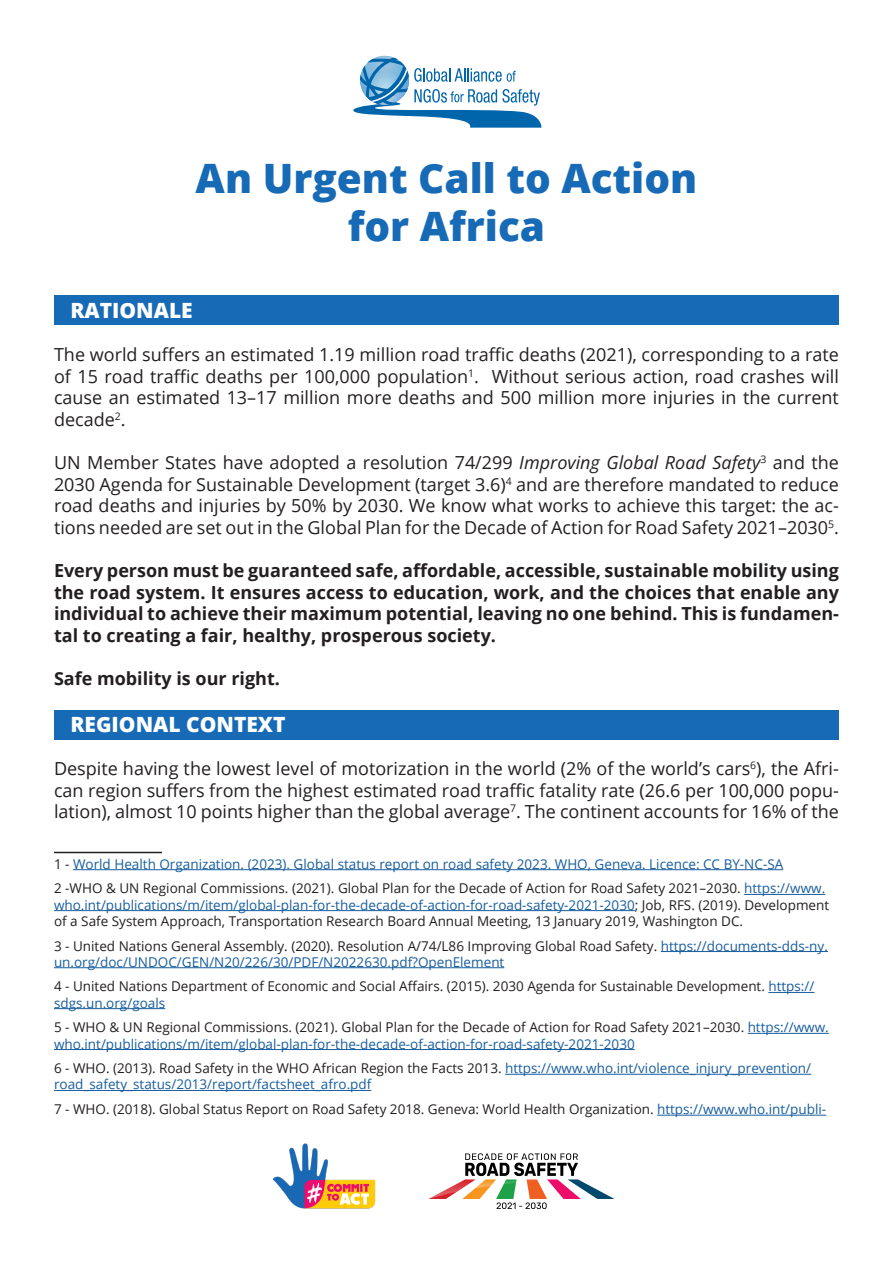
<style>
.page{position:relative;width:893px;height:1263px;background:#fff}
.page>*{position:absolute;margin:0;border:0;box-sizing:border-box;transform-origin:0 0}
.t1{font:800 40.5px "Open Sans";color:#176ab5}
.t2{font:800 21px "Open Sans";color:#fff}
.t3{font:18px/21.6px "Open Sans";color:#231f20;text-align:justify}
.t4{font:700 18px/21.6px "Open Sans";color:#231f20;text-align:justify}
.t5{font:13.5px/16.2px "Open Sans";color:#175d9e}
.t6{font:13.5px/16.2px "Open Sans";color:#231f20}
.s1{font-style:italic}
.s2{color:#231f20}
.s3{color:#175d9e}
</style>
<div class="page">
<svg style="left:429px;top:1153px;width:186px;height:56px"></svg>
<svg style="left:353px;top:56px;width:188px;height:72px"></svg>
<img style="left:273px;top:1143px;width:103px;height:66px">
<div style="left:54px;top:710px;width:785px;height:29px;background:#176ab5"></div>
<div style="left:54px;top:296px;width:785px;height:29px;background:#176ab5"></div>
<hr style="left:54px;top:852px;width:108px;height:1px;background:#231f20">
<hr style="left:73px;top:869px;width:710px;height:1px;background:#175d9e">
<hr style="left:744px;top:894px;width:81px;height:1px;background:#175d9e">
<hr style="left:54px;top:910px;width:581px;height:1px;background:#175d9e">
<hr style="left:661px;top:951px;width:167px;height:1px;background:#175d9e">
<hr style="left:54px;top:967px;width:450px;height:1px;background:#175d9e">
<hr style="left:768px;top:992px;width:46px;height:1px;background:#175d9e">
<hr style="left:54px;top:1008px;width:111px;height:1px;background:#175d9e">
<hr style="left:748px;top:1033px;width:81px;height:1px;background:#175d9e">
<hr style="left:54px;top:1049px;width:581px;height:1px;background:#175d9e">
<hr style="left:505px;top:1074px;width:306px;height:1px;background:#175d9e">
<hr style="left:54px;top:1090px;width:317px;height:1px;background:#175d9e">
<hr style="left:657px;top:1115px;width:169px;height:1px;background:#175d9e">
<p class="t1" style="left:196px;top:147px;width:503px">An Urgent Call to Action</p>
<p class="t1" style="left:348px;top:196px;width:199px">for Africa</p>
<p class="t2" style="left:70px;top:294px;width:124px">RATIONALE</p>
<p class="t3" style="left:54px;top:343px;width:786px">The world suffers an estimated 1.19 million road traffic deaths (2021), corresponding to a rate of 15 road traffic deaths per 100,000 population<sup>1</sup>. Without serious action, road crashes will cause an estimated 13–17 million more deaths and 500 million more injuries in the current decade<sup>2</sup>.</p>
<p class="t3" style="left:54px;top:451px;width:786px">UN Member States have adopted a resolution 74/299 <span class="s1">Improving Global Road Safety</span><sup>3</sup> and the 2030 Agenda for Sustainable Development (target 3.6)<sup>4</sup> and are therefore mandated to reduce road deaths and injuries by 50% by 2030. We know what works to achieve this target: the ac&shy;tions needed are set out in the Global Plan for the Decade of Action for Road Safety 2021–2030<sup>5</sup>.</p>
<p class="t4" style="left:54px;top:559px;width:786px">Every person must be guaranteed safe, affordable, accessible, sustainable mobility using the road system. It ensures access to education, work, and the choices that enable any individual to achieve their maximum potential, leaving no one behind. This is fundamen&shy;tal to creating a fair, healthy, prosperous society.</p>
<p class="t4" style="left:54px;top:667px;width:228px">Safe mobility is our right.</p>
<p class="t2" style="left:70px;top:708px;width:217px">REGIONAL CONTEXT</p>
<p class="t3" style="left:54px;top:757px;width:786px">Despite having the lowest level of motorization in the world (2% of the world’s cars<sup>6</sup>), the Afri&shy;can region suffers from the highest estimated road traffic fatality rate (26.6 per 100,000 popu&shy;lation), almost 10 points higher than the global average<sup>7</sup>. The continent accounts for 16% of the</p>
<p class="t5" style="left:54px;top:855px;width:731px"><span class="s2">1 -</span> World Health Organization. (2023). Global status report on road safety 2023. WHO, Geneva. Licence: CC BY-NC-SA</p>
<p class="t6" style="left:54px;top:880px;width:777px">2 -WHO &amp; UN Regional Commissions. (2021). Global Plan for the Decade of Action for Road Safety 2021–2030. <span class="s3">https://www. who.int/publications/m/item/global-plan-for-the-decade-of-action-for-road-safety-2021-2030</span>; Job, RFS. (2019). Development of a Safe System Approach, Transportation Research Board Annual Meeting, 13 January 2019, Washington DC.</p>
<p class="t5" style="left:54px;top:937px;width:775px"><span class="s2">3 - United Nations General Assembly. (2020). Resolution A/74/L86 Improving Global Road Safety.</span> https://documents-dds-ny. un.org/doc/UNDOC/GEN/N20/226/30/PDF/N2022630.pdf?OpenElement</p>
<p class="t6" style="left:54px;top:978px;width:762px">4 - United Nations Department of Economic and Social Affairs. (2015). 2030 Agenda for Sustainable Development. <span class="s3">https:// sdgs.un.org/goals</span></p>
<p class="t5" style="left:54px;top:1019px;width:776px"><span class="s2">5 - WHO &amp; UN Regional Commissions. (2021). Global Plan for the Decade of Action for Road Safety 2021–2030.</span> https://www. who.int/publications/m/item/global-plan-for-the-decade-of-action-for-road-safety-2021-2030</p>
<p class="t5" style="left:54px;top:1060px;width:759px"><span class="s2">6 - WHO. (2013). Road Safety in the WHO African Region the Facts 2013.</span> https://www.who.int/violence_injury_prevention/ road_safety_status/2013/report/factsheet_afro.pdf</p>
<p class="t6" style="left:54px;top:1101px;width:774px">7 - WHO. (2018). Global Status Report on Road Safety 2018. Geneva: World Health Organization. <span class="s3">https://www.who.int/publi-</span></p>
</div>
